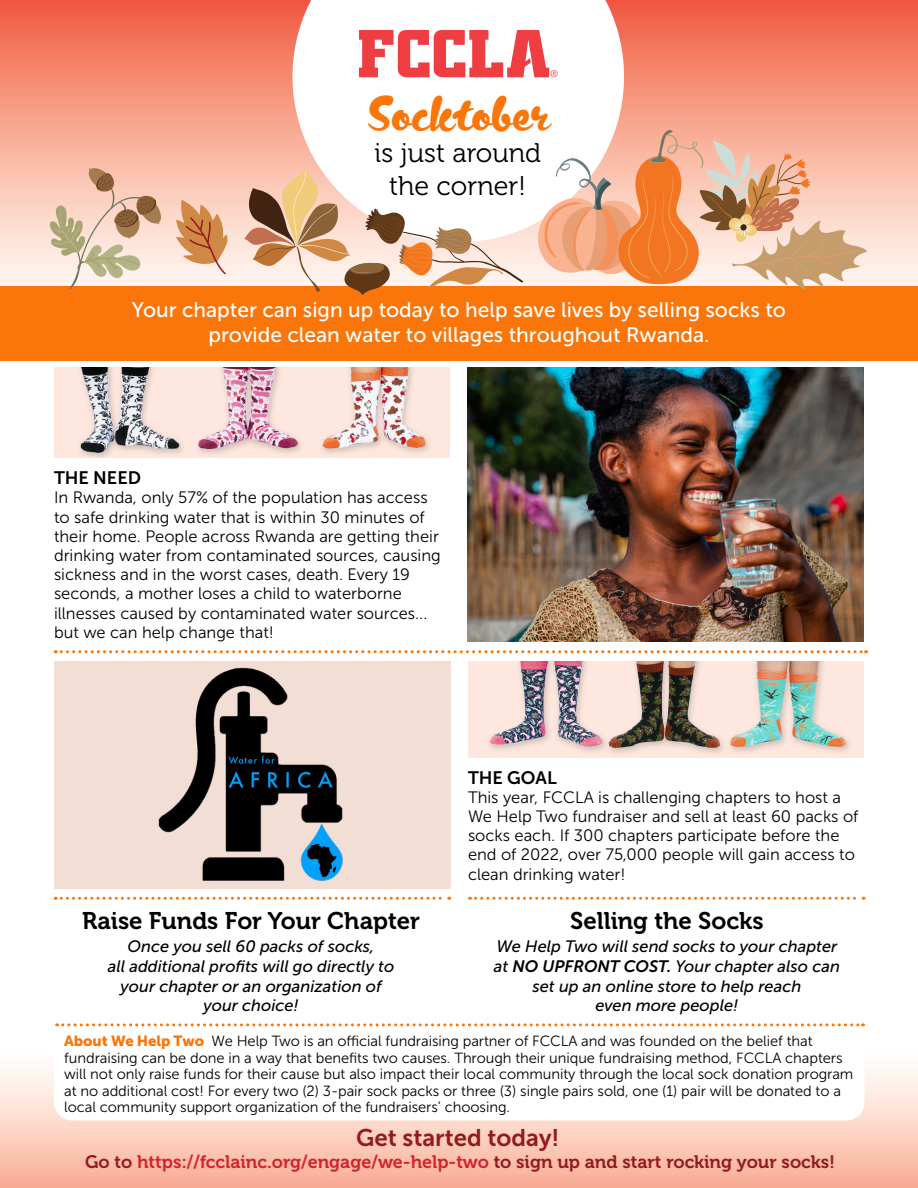
<style>
.page{position:relative;width:918px;height:1188px;background:#fff}
.page>*{position:absolute;margin:0;border:0;box-sizing:border-box;transform-origin:0 0}
.t1{font:48px "Kapelka New";color:#fa750a}
.t2{font:27px/32.4px "Museo 300";color:#000;text-align:center}
.t3{font:24px "Museo 700";color:#000}
.t4{font:24px "Museo Sans 700";color:#931b1d}
.t5{font:21px/25.2px "Museo Sans 500";color:#fff;text-align:center}
.t6{font:18px "Museo 700";color:#d2232a}
.t7{font:18px "Museo Sans 700";color:#000}
.t8{font:16.5px/19.2px "Museo Sans 300";color:#000}
.t9{font:italic 16.5px/19.8px "Museo Sans 500";color:#000;text-align:center}
.t10{font:14.7px/16.5px "Museo Sans 300";letter-spacing:-.005em;color:#000}
.s1{font-family:"Museo Sans 700"}
.s2{font-family:"Museo Sans 900";color:#fa750a}
.s3{color:#931b1d}
</style>
<div class="page">
<div style="left:0;top:1050px;width:918px;height:138px;background:linear-gradient(to bottom,#fff,#f9af97)"></div>
<svg style="left:0;top:0;width:918px;height:286px;background:#f69681"></svg>
<svg style="left:292px;top:0;width:332px;height:242px"></svg>
<div style="left:0;top:286px;width:918px;height:74px;background:#fa750a"></div>
<svg style="left:359px;top:30px;width:199px;height:47px"></svg>
<img style="left:468px;top:368px;width:396px;height:273px">
<svg style="left:176px;top:200px;width:52px;height:74px;background:#e0a982"></svg>
<svg style="left:244px;top:170px;width:279px;height:125px"></svg>
<svg style="left:537px;top:130px;width:330px;height:159px;background:#edb595"></svg>
<svg style="left:50px;top:168px;width:116px;height:122px;background:#e3c3ab"></svg>
<img style="left:54px;top:368px;width:396px;height:90px">
<img style="left:468px;top:662px;width:396px;height:96px">
<svg style="left:55px;top:897px;width:395px;height:3px"></svg>
<div style="left:54px;top:661px;width:396px;height:227px;background:#f3ded5"></div>
<img style="left:157px;top:667px;width:187px;height:231px">
<svg style="left:470px;top:897px;width:394px;height:3px"></svg>
<svg style="left:55px;top:650px;width:812px;height:3px"></svg>
<svg style="left:54px;top:1023px;width:811px;height:97px"></svg>
<svg style="left:57px;top:1023px;width:806px;height:3px"></svg>
<h1 class="t1" style="left:367px;top:81px;width:184px">Socktober</h1>
<h2 class="t2" style="left:375px;top:137px;width:168px">is just around the corner!</h2>
<p class="t5" style="left:132px;top:297px;width:656px">Your chapter can sign up today to help save lives by selling socks to provide clean water to villages throughout Rwanda.</p>
<p class="t7" style="left:54px;top:468px;width:88px">THE NEED</p>
<p class="t8" style="left:54px;top:488px;width:388px">In Rwanda, only 57% of the population has access to safe drinking water that is within 30 minutes of their home. People across Rwanda are getting their drinking water from contaminated sources, causing sickness and in the worst cases, death. Every 19 seconds, a mother loses a child to waterborne illnesses caused by contaminated water sources... but we can help change that!</p>
<h3 class="t3" style="left:82px;top:908px;width:339px">Raise Funds For Your Chapter</h3>
<p class="t9" style="left:108px;top:937px;width:288px">Once you sell 60 packs of socks,<br>all additional profits will go directly to your chapter or an organization of your choice!</p>
<p class="t7" style="left:468px;top:767px;width:90px">THE GOAL</p>
<p class="t8" style="left:468px;top:788px;width:392px">This year, FCCLA is challenging chapters to host a We Help Two fundraiser and sell at least 60 packs of socks each. If 300 chapters participate before the end of 2022, over 75,000 people will gain access to clean drinking water!</p>
<h3 class="t3" style="left:570px;top:908px;width:195px">Selling the Socks</h3>
<p class="t9" style="left:494px;top:937px;width:348px">We Help Two will send socks to your chapter at <span class="s1">NO UPFRONT COST.</span> Your chapter also can set up an online store to help reach<br>even more people!</p>
<p class="t10" style="left:64px;top:1033px;width:791px"><span class="s2">About We Help Two</span> We Help Two is an official fundraising partner of FCCLA and was founded on the belief that fundraising can be done in a way that benefits two causes. Through their unique fundraising method, FCCLA chapters will not only raise funds for their cause but also impact their local community through the local sock donation program at no additional cost! For every two (2) 3-pair sock packs or three (3) single pairs sold, one (1) pair will be donated to a local community support organization of the fundraisers’ choosing.</p>
<h3 class="t4" style="left:356px;top:1124px;width:205px">Get started today!</h3>
<p class="t6" style="left:85px;top:1152px;width:752px"><span class="s3">Go to</span> https://fcclainc.org/engage/we-help-two <span class="s3">to sign up and start rocking your socks!</span></p>
</div>
